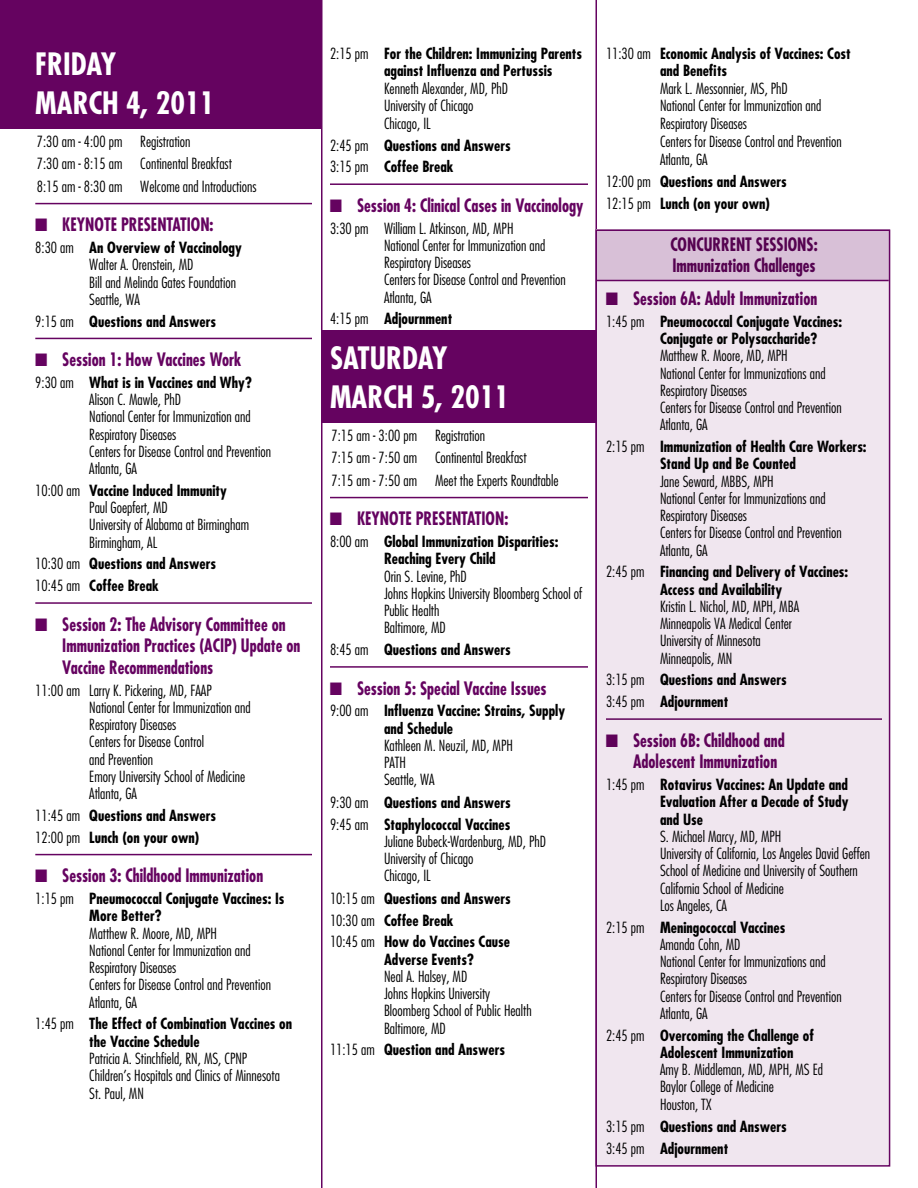
<style>
.page{position:relative;width:918px;height:1188px;background:#fff}
.page>*{position:absolute;margin:0;border:0;box-sizing:border-box;transform-origin:0 0}
.t1{font:700 condensed 30px/39px "Futura";color:#fff}
.t2{font:700 condensed 18px/21.6px "Futura";color:#650360;scale:.9 1}
.t3{font:300 condensed 15px/17.2px "Futura";color:#000}
.t4{font:700 condensed 15px/17.2px "Futura";color:#000}
.s1{font-weight:700}
.s2{font-weight:300}
</style>
<div class="page">
<div style="left:0;top:0;width:321px;height:129px;background:#650360"></div>
<div style="left:322px;top:330px;width:276px;height:93px;background:#650360"></div>
<hr style="left:35px;top:203px;width:277px;height:1px;background:#650360">
<hr style="left:35px;top:338px;width:277px;height:1px;background:#650360">
<hr style="left:35px;top:602px;width:277px;height:2px;background:#650360">
<hr style="left:35px;top:854px;width:277px;height:1px;background:#650360">
<hr style="left:330px;top:183px;width:258px;height:2px;background:#650360">
<hr style="left:330px;top:497px;width:258px;height:1px;background:#650360">
<hr style="left:330px;top:666px;width:258px;height:2px;background:#650360">
<hr style="left:321px;top:0;width:1px;height:1188px;background:#650360">
<hr style="left:596px;top:0;width:1px;height:1188px;background:#650360">
<div style="left:596px;top:266px;width:294px;height:899px;background:#f0e6ef"></div>
<div style="left:596px;top:230px;width:294px;height:50px;background:#d8c0d7"></div>
<hr style="left:597px;top:280px;width:292px;height:1px;background:#650360">
<div style="left:596px;top:230px;width:294px;height:937px;border:2px solid #650360"></div>
<hr style="left:606px;top:718px;width:276px;height:2px;background:#650360">
<h1 class="t1" style="left:35px;top:44px;width:181px">FRIDAY<br>MARCH 4, 2011</h1>
<p class="t3" style="left:37px;top:130px;width:221px;line-height:22.5px">7:30 am - 4:00 pm Registration<br>7:30 am - 8:15 am Continental Breakfast<br>8:15 am - 8:30 am Welcome and Introductions</p>
<p class="t2" style="left:35px;top:214px;width:65px">■ KEYNOTE</p>
<p class="t2" style="left:121px;top:214px;width:28px">PRESENT</p>
<p class="t2" style="left:172px;top:214px;width:47px">ATION :</p>
<p class="t3" style="left:89px;top:239px;width:154px;text-indent:-54px">8:30 am <span class="s1">An Overview of Vaccinology<br></span>Walter A. Orenstein, MD<br>Bill and Melinda Gates Foundation<br>Seattle, WA</p>
<p class="t4" style="left:35px;top:312px;width:182px"><span class="s2">9:15 am</span> Questions and Answers</p>
<p class="t2" style="left:35px;top:349px;width:230px">■ Session 1: How Vaccines Work</p>
<p class="t3" style="left:89px;top:374px;width:183px;text-indent:-54px">9:30 am <span class="s1">What is in Vaccines and Why?<br></span>Alison C. Mawle, PhD<br>National Center for Immunization and<br>Respiratory Diseases<br>Centers for Disease Control and Prevention<br>Atlanta, GA</p>
<p class="t3" style="left:89px;top:482px;width:161px;text-indent:-54px">10:00 am <span class="s1">Vaccine Induced Immunity<br></span>Paul Goepfert, MD<br>University of Alabama at Birmingham<br>Birmingham, AL</p>
<p class="t4" style="left:35px;top:553px;width:182px;line-height:21.8px"><span class="s2">10:30 am</span> Questions and Answers<br><span class="s2">10:45 am</span> Coffee Break</p>
<p class="t2" style="left:62px;top:613px;width:266px;text-indent:-27px">■ Session 2: The Advisory Committee on<br>Immunization Practices (ACI P) Update on<br>Vaccine Recommendations</p>
<p class="t3" style="left:89px;top:682px;width:163px;text-indent:-54px">11:00 am Larry K. Pickering, MD, FAAP<br>National Center for Immunization and<br>Respiratory Diseases<br>Centers for Disease Control<br>and Prevention<br>Emory University School of Medicine<br>Atlanta, GA</p>
<p class="t4" style="left:35px;top:805px;width:182px;line-height:21.8px"><span class="s2">11:45 am</span> Questions and Answers<br><span class="s2">12:00 pm</span> Lunch (on your own)</p>
<p class="t2" style="left:35px;top:865px;width:255px">■ Session 3: Childhood Immunization</p>
<p class="t4" style="left:89px;top:890px;width:197px;text-indent:-54px"><span class="s2">1:15 pm</span> Pneumococcal Conjugate Vaccines: Is<br>More Better?</p>
<p class="t3" style="left:89px;top:924px;width:183px">Matthew R. Moore, MD, MPH<br>National Center for Immunization and<br>Respiratory Diseases<br>Centers for Disease Control and Prevention<br>Atlanta, GA</p>
<p class="t4" style="left:89px;top:1015px;width:204px;text-indent:-54px"><span class="s2">1:45 pm</span> The Effect of Combination Vaccines on the Vaccine Schedule</p>
<p class="t3" style="left:89px;top:1050px;width:192px">Patricia A. Stinchfield, RN, MS, CPNP<br>Children’s Hospitals and Clinics of Minnesota<br>St. Paul, MN</p>
<p class="t4" style="left:384px;top:45px;width:200px;text-indent:-54px"><span class="s2">2:15 pm</span> For the Children: Immunizing Parents against Influenza and Pertussis</p>
<p class="t3" style="left:384px;top:79px;width:126px;line-height:17.7px">Kenneth Alexander, MD, PhD<br>University of Chicago<br>Chicago, IL</p>
<p class="t4" style="left:330px;top:134px;width:182px;line-height:21.8px"><span class="s2">2:45 pm</span> Questions and Answers<br><span class="s2">3:15 pm</span> Coffee Break</p>
<p class="t2" style="left:330px;top:195px;width:283px">■ Session 4: Clinical Cases in Vaccinology</p>
<p class="t3" style="left:384px;top:220px;width:183px;text-indent:-54px">3:30 pm William L. Atkinson, MD, MPH<br>National Center for Immunization and<br>Respiratory Diseases<br>Centers for Disease Control and Prevention<br>Atlanta, GA</p>
<p class="t4" style="left:330px;top:310px;width:124px"><span class="s2">4:15 pm</span> Adjournment</p>
<h1 class="t1" style="left:330px;top:338px;width:181px">SATURDAY<br>March 5, 2011</h1>
<p class="t3" style="left:332px;top:424px;width:229px;line-height:22.5px">7:15 am - 3:00 pm Registration<br>7:15 am - 7:50 am Continental Breakfast<br>7:15 am - 7:50 am Meet the Experts Roundtable</p>
<p class="t2" style="left:330px;top:508px;width:65px">■ KEYNOTE</p>
<p class="t2" style="left:416px;top:508px;width:28px">PRESENT</p>
<p class="t2" style="left:467px;top:508px;width:47px">ATION :</p>
<p class="t4" style="left:330px;top:533px;width:230px;text-align:center"><span class="s2">8:00 am</span> Global Immunization Disparities:<br>Reaching Every Child</p>
<p class="t3" style="left:384px;top:567px;width:200px">Orin S. Levine, PhD<br>Johns Hopkins University Bloomberg School of<br>Public Health<br>Baltimore, MD</p>
<p class="t4" style="left:330px;top:641px;width:182px"><span class="s2">8:45 am</span> Questions and Answers</p>
<p class="t2" style="left:330px;top:677px;width:242px">■ Session 5: Special Vaccine Issues</p>
<p class="t4" style="left:384px;top:702px;width:183px;text-indent:-54px"><span class="s2">9:00 am</span> Influenza Vaccine: Strains, Supply and Schedule</p>
<p class="t3" style="left:384px;top:737px;width:130px">Kathleen M. Neuzil, MD, MPH<br>PATH<br>Seattle, WA</p>
<p class="t4" style="left:330px;top:792px;width:182px;line-height:21.8px"><span class="s2">9:30 am</span> Questions and Answers<br><span class="s2">9:45 am</span> Staphylococcal Vaccines</p>
<p class="t3" style="left:384px;top:833px;width:163px">Juliane Bubeck-Wardenburg, MD, PhD<br>University of Chicago<br>Chicago, IL</p>
<p class="t4" style="left:330px;top:888px;width:182px;line-height:21.8px"><span class="s2">10:15 am</span> Questions and Answers<br><span class="s2">10:30 am</span> Coffee Break<br><span class="s2">10:45 am</span> How do Vaccines Cause</p>
<p class="t4" style="left:384px;top:951px;width:91px">Adverse Events?</p>
<p class="t3" style="left:384px;top:968px;width:149px">Neal A. Halsey, MD<br>Johns Hopkins University<br>Bloomberg School of Public Health<br>Baltimore, MD</p>
<p class="t4" style="left:330px;top:1041px;width:177px"><span class="s2">11:15 am</span> Question and Answers</p>
<p class="t4" style="left:660px;top:45px;width:192px;text-indent:-54px"><span class="s2">11:30 am</span> Economic Analysis of Vaccines: Cost and Benefits</p>
<p class="t3" style="left:660px;top:79px;width:183px;line-height:17.9px">Mark L. Messonnier, MS, PhD<br>National Center for Immunization and<br>Respiratory Diseases<br>Centers for Disease Control and Prevention<br>Atlanta, GA</p>
<p class="t4" style="left:606px;top:171px;width:182px;line-height:21.8px"><span class="s2">12:00 pm</span> Questions and Answers<br><span class="s2">12:15 pm</span> Lunch (on your own)</p>
<p class="t2" style="left:670px;top:233px;width:165px">CONCURRENT SESSIONS:<br>Immunization Challenges</p>
<p class="t2" style="left:606px;top:288px;width:236px">■ Session 6A: Adult Immunization</p>
<p class="t4" style="left:660px;top:313px;width:184px;text-indent:-54px"><span class="s2">1:45 pm</span> Pneumococcal Conjugate Vaccines:<br>Conjugate or Polysaccharide?</p>
<p class="t3" style="left:660px;top:347px;width:183px">Matthew R. Moore, MD, MPH<br>National Center for Immunizations and<br>Respiratory Diseases<br>Centers for Disease Control and Prevention<br>Atlanta, GA</p>
<p class="t4" style="left:660px;top:438px;width:208px;text-indent:-54px"><span class="s2">2:15 pm</span> Immunization of Health Care Workers:<br>Stand Up and Be Counted</p>
<p class="t3" style="left:660px;top:473px;width:183px">Jane Seward, MBBS, MPH<br>National Center for Immunizations and<br>Respiratory Diseases<br>Centers for Disease Control and Prevention<br>Atlanta, GA</p>
<p class="t4" style="left:660px;top:563px;width:190px;text-indent:-54px"><span class="s2">2:45 pm</span> Financing and Delivery of Vaccines:<br>Access and Availability</p>
<p class="t3" style="left:660px;top:598px;width:141px">Kristin L. Nichol, MD, MPH, MBA<br>Minneapolis VA Medical Center<br>University of Minnesota<br>Minneapolis, MN</p>
<p class="t4" style="left:606px;top:669px;width:182px;line-height:21.8px"><span class="s2">3:15 pm</span> Questions and Answers<br><span class="s2">3:45 pm</span> Adjournment</p>
<p class="t2" style="left:633px;top:729px;width:170px;text-indent:-27px">■ Session 6B: Childhood and<br>Adolescent Immunization</p>
<p class="t4" style="left:660px;top:776px;width:190px;text-align:justify;text-indent:-54px"><span class="s2">1:45 pm</span> Rotavirus Vaccines: An Update and Evaluation After a Decade of Study and Use</p>
<p class="t3" style="left:660px;top:828px;width:212px">S. Michael Marcy, MD, MPH<br>University of California, Los Angeles David Geffen School of Medicine and University of Southern California School of Medicine<br>Los Angeles, CA</p>
<p class="t3" style="left:660px;top:919px;width:183px;text-indent:-54px">2:15 pm <span class="s1">Meningococcal Vaccines<br></span>Amanda Cohn, MD<br>National Center for Immunizations and<br>Respiratory Diseases<br>Centers for Disease Control and Prevention<br>Atlanta, GA</p>
<p class="t4" style="left:660px;top:1027px;width:155px;text-indent:-54px"><span class="s2">2:45 pm</span> Overcoming the Challenge of<br>Adolescent Immunization</p>
<p class="t3" style="left:660px;top:1061px;width:165px;line-height:17.7px">Amy B. Middleman, MD, MPH, MS Ed<br>Baylor College of Medicine<br>Houston, TX</p>
<p class="t4" style="left:606px;top:1116px;width:182px;line-height:21.8px"><span class="s2">3:15 pm</span> Questions and Answers<br><span class="s2">3:45 pm</span> Adjournment</p>
</div>
